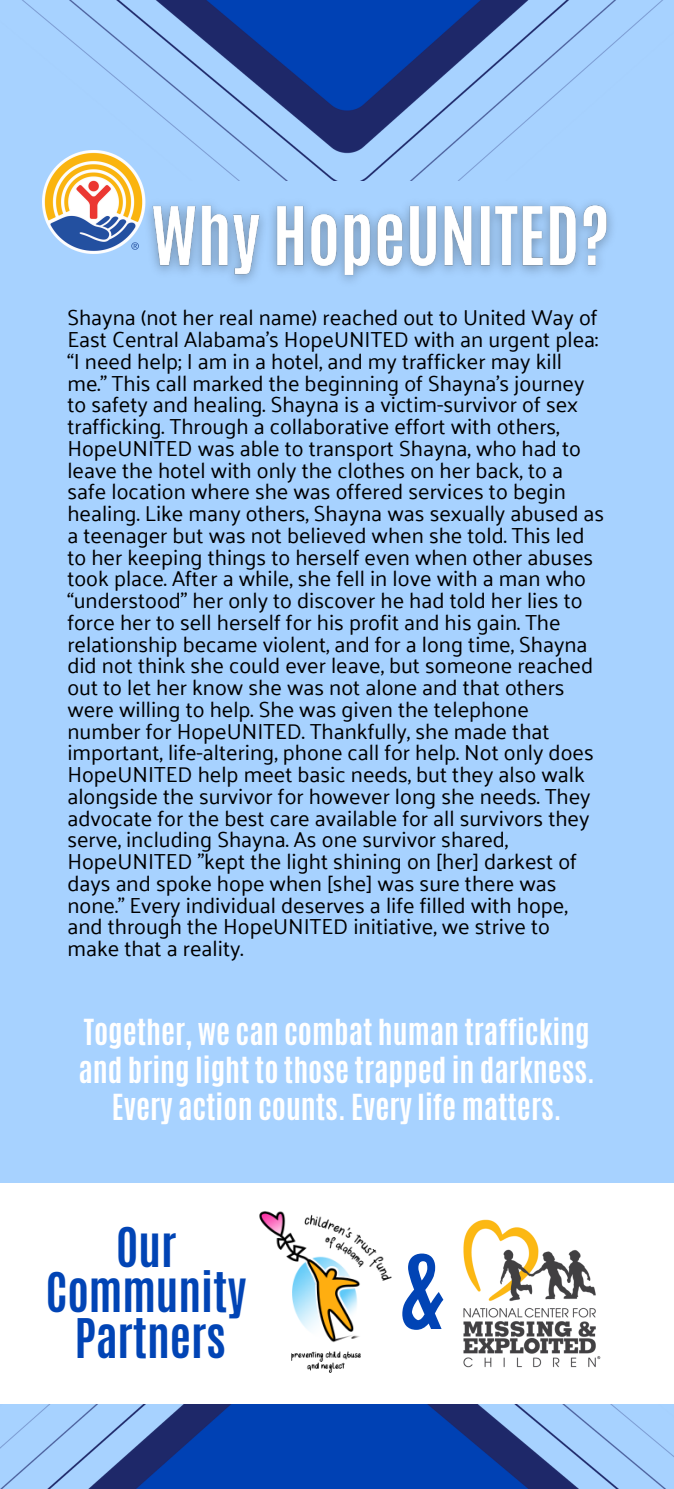
<style>
.page{position:relative;width:674px;height:1489px;background:#fff}
.page>*{position:absolute;margin:0;border:0;box-sizing:border-box;transform-origin:0 0}
.t1{font:700 86.75px "Antonio";color:#0144b5}
.t2{font:700 45.5px/45.5px "Antonio";color:#0144b5;text-align:center}
.t3{font:700 30px/37.5px "Antonio";color:#fff;text-align:center}
.t4{font:21.75px/21.8px "Palanquin";color:#000}
</style>
<div class="page">
<div style="left:0;top:0;width:673px;height:1489px;background:#a7d2ff"></div>
<img style="left:0;top:1403px;width:673px;height:86px">
<img style="left:22px;top:0;width:641px;height:180px">
<div style="left:0;top:1183px;width:673px;height:220px;background:#fff"></div>
<img style="left:463px;top:1219px;width:138px;height:149px">
<img style="left:259px;top:1211px;width:133px;height:162px">
<img style="left:149px;top:203px;width:463px;height:79px">
<img style="left:42px;top:151px;width:107px;height:103px">
<h3 class="t4" style="left:67px;top:307px;width:538px">Shayna (not her real name) reached out to United Way of East Central Alabama’s HopeUNITED with an urgent plea: “I need help; I am in a hotel, and my trafficker may kill me." This call marked the beginning of Shayna’s journey to safety and healing. Shayna is a victim-survivor of sex trafficking. Through a collaborative effort with others, HopeUNITED was able to transport Shayna, who had to leave the hotel with only the clothes on her back, to a safe location where she was offered services to begin healing. Like many others, Shayna was sexually abused as a teenager but was not believed when she told. This led to her keeping things to herself even when other abuses took place. After a while, she fell in love with a man who “understood” her only to discover he had told her lies to force her to sell herself for his profit and his gain. The relationship became violent, and for a long time, Shayna did not think she could ever leave, but someone reached out to let her know she was not alone and that others were willing to help. She was given the telephone number for HopeUNITED. Thankfully, she made that important, life-altering, phone call for help. Not only does HopeUNITED help meet basic needs, but they also walk alongside the survivor for however long she needs. They advocate for the best care available for all survivors they serve, including Shayna. As one survivor shared, HopeUNITED "kept the light shining on [her] darkest of days and spoke hope when [she] was sure there was none." Every individual deserves a life filled with hope, and through the HopeUNITED initiative, we strive to make that a reality.</h3>
<p class="t3" style="left:78px;top:1014px;width:517px">Together, we can combat human trafficking and bring light to those trapped in darkness.<br>Every action counts. Every life matters.</p>
<p class="t2" style="left:46px;top:1224px;width:202px">Our<br>Community<br>Partners</p>
<p class="t1" style="left:399px;top:1230px;width:46px">&amp;</p>
</div>
